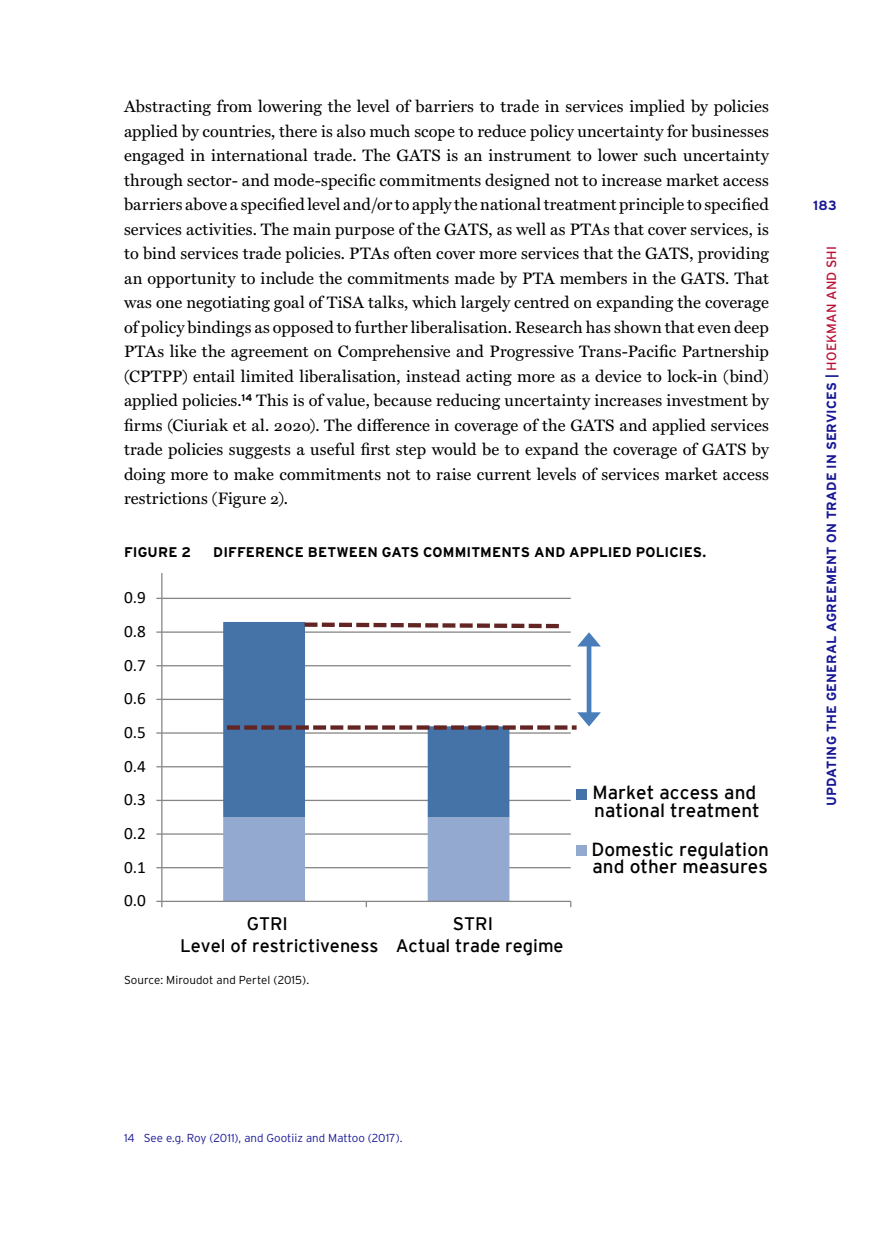
<style>
.page{position:relative;width:893px;height:1241px;background:#fff}
.page>*{position:absolute;margin:0;border:0;box-sizing:border-box;transform-origin:0 0}
.t1{font:18.9px/18.4px "Interstate";color:#000}
.t2{font:18.03px/22.1px "Interstate";color:#000}
.t3{font:17.32px "Calibri";color:#000}
.t4{font:16.62px/24.5px "Miller Text";letter-spacing:.01em;color:#000;text-align:justify}
.t5{font:700 14px "Interstate";letter-spacing:.01em;color:#000}
.t6{font:700 13.3px "Interstate";letter-spacing:.01em;color:#191998}
.t7{font:300 11.55px "Interstate";color:#191998}
.t8{font:300 11.55px "Interstate";letter-spacing:.005em;color:#000}
.s1{font-weight:400;color:#bb0f33}
</style>
<div class="page">
<hr style="left:162px;top:866px;width:409px;height:2px;background:#868686">
<hr style="left:162px;top:833px;width:409px;height:1px;background:#868686">
<hr style="left:162px;top:799px;width:409px;height:2px;background:#868686">
<hr style="left:162px;top:766px;width:409px;height:1px;background:#868686">
<hr style="left:162px;top:732px;width:409px;height:1px;background:#868686">
<hr style="left:162px;top:698px;width:409px;height:2px;background:#868686">
<hr style="left:162px;top:665px;width:409px;height:1px;background:#868686">
<hr style="left:162px;top:631px;width:409px;height:1px;background:#868686">
<hr style="left:162px;top:597px;width:409px;height:2px;background:#868686">
<hr style="left:162px;top:573px;width:409px;height:1px;background:#868686">
<svg style="left:223px;top:622px;width:286px;height:195px"></svg>
<hr style="left:161px;top:573px;width:1px;height:328px;background:#868686">
<hr style="left:162px;top:900px;width:409px;height:1px;background:#868686">
<svg style="left:156px;top:900px;width:6px;height:7px"></svg>
<svg style="left:223px;top:817px;width:286px;height:90px"></svg>
<div style="left:577px;top:789px;width:10px;height:10px;background:#4572a7"></div>
<div style="left:577px;top:845px;width:10px;height:10px;background:#93a9cf"></div>
<svg style="left:300px;top:622px;width:259px;height:8px"></svg>
<hr style="left:587px;top:644px;width:4px;height:70px;background:#4a7ebb">
<svg style="left:227px;top:712px;width:374px;height:17px"></svg>
<svg style="left:577px;top:632px;width:24px;height:14px"></svg>
<p class="t4" style="left:124px;top:93px;width:646px">Abstracting from lowering the level of barriers to trade in services implied by policies applied by countries, there is also much scope to reduce policy uncertainty for businesses engaged in international trade. The GATS is an instrument to lower such uncertainty through sector- and mode-specific commitments designed not to increase market access barriers above a specified level and/or to apply the national treatment principle to specified services activities. The main purpose of the GATS, as well as PTAs that cover services, is to bind services trade policies. PTAs often cover more services that the GATS, providing an opportunity to include the commitments made by PTA members in the GATS. That was one negotiating goal of TiSA talks, which largely centred on expanding the coverage of policy bindings as opposed to further liberalisation. Research has shown that even deep PTAs like the agreement on Comprehensive and Progressive Trans-Pacific Partnership (CPTPP) entail limited liberalisation, instead acting more as a device to lock-in (bind) applied policies.<sup>14</sup> This is of value, because reducing uncertainty increases investment by firms (Ciuriak et al. 2020). The difference in coverage of the GATS and applied services trade policies suggests a useful first step would be to expand the coverage of GATS by doing more to make commitments not to raise current levels of services market access restrictions (Figure 2).</p>
<p class="t5" style="left:124px;top:544px;width:69px">FIGURE 2</p>
<p class="t5" style="left:213px;top:544px;width:495px">DIFFERENCE BETWEEN GATS COMMITMENTS AND APPLIED POLICIES.</p>
<p class="t3" style="left:124px;top:585px;width:23px">0.9</p>
<p class="t3" style="left:124px;top:619px;width:23px">0.8</p>
<p class="t3" style="left:124px;top:653px;width:23px">0.7</p>
<p class="t3" style="left:124px;top:686px;width:23px">0.6</p>
<p class="t3" style="left:124px;top:720px;width:23px">0.5</p>
<p class="t3" style="left:124px;top:753px;width:23px">0.4</p>
<p class="t3" style="left:124px;top:787px;width:23px">0.3</p>
<p class="t3" style="left:124px;top:821px;width:23px">0.2</p>
<p class="t3" style="left:124px;top:854px;width:23px">0.1</p>
<p class="t3" style="left:124px;top:888px;width:23px">0.0</p>
<p class="t2" style="left:180px;top:912px;width:200px;text-indent:67px">GTRI<br>Level of restrictiveness</p>
<p class="t2" style="left:396px;top:912px;width:169px;text-indent:57px">STRI<br>Actual trade regime</p>
<p class="t8" style="left:124px;top:973px;width:187px">Source: Miroudot and Pertel (2015).</p>
<p class="t1" style="left:592px;top:782px;width:169px">Market access and national treatment</p>
<p class="t1" style="left:591px;top:840px;width:179px;line-height:17px">Domestic regulation and other measures</p>
<p class="t6" style="left:813px;top:198px;width:25px">183</p>
<p class="t6" style="left:824px;top:806px;width:561px;rotate:-90deg">UPDATING THE GENERAL AGREEMENT ON TRADE IN SERVICES | <span class="s1">HOEKMAN AND SHI</span></p>
<p class="t7" style="left:124px;top:1130px;width:280px">14 See e.g. Roy (2011), and Gootiiz and Mattoo (2017).</p>
</div>
